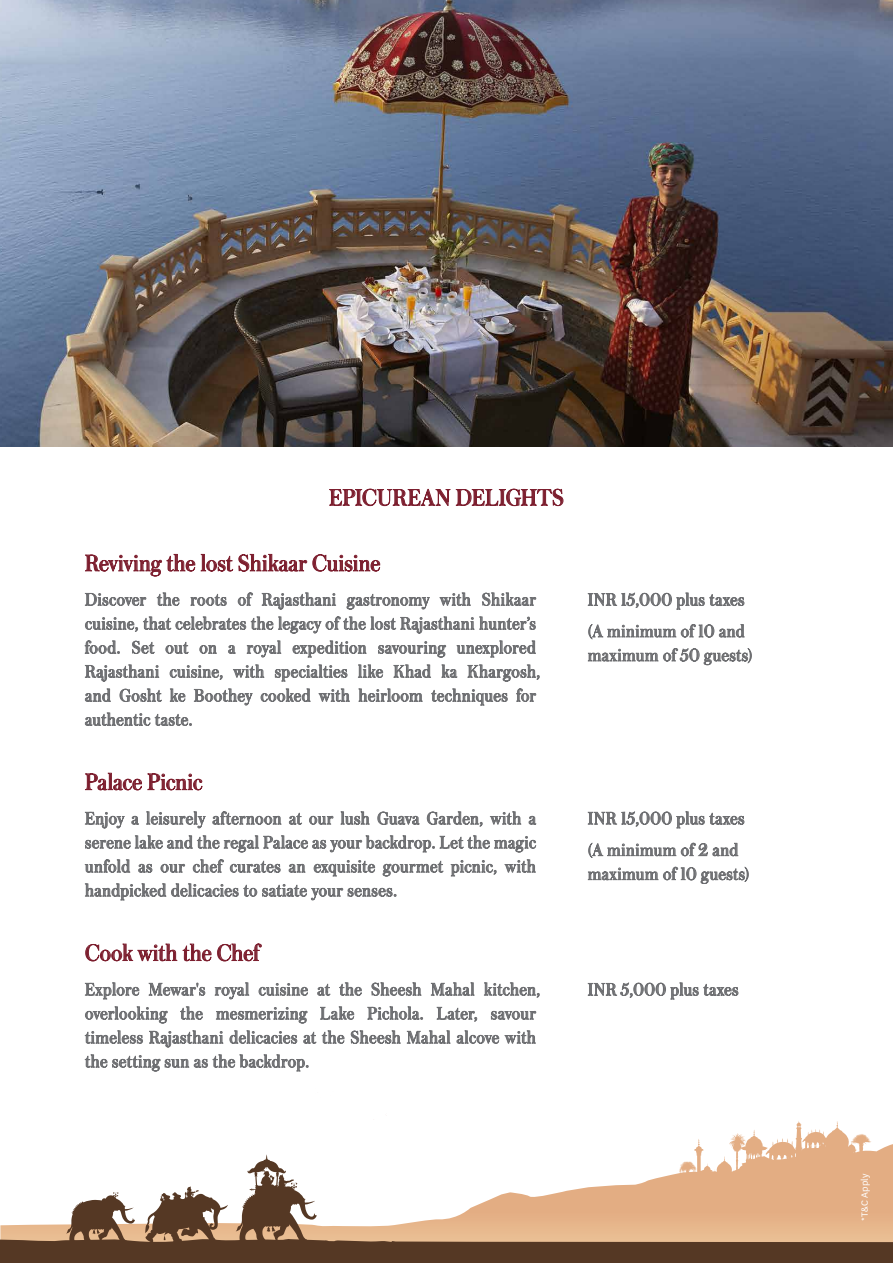
<style>
.page{position:relative;width:893px;height:1263px;background:#fff}
.page>*{position:absolute;margin:0;border:0;box-sizing:border-box;transform-origin:0 0}
.t1{font:24px "Austin Hairline";letter-spacing:.02em;color:#7c1e2e}
.t2{font:18px/24px "Austin Hairline";letter-spacing:.035em;color:#6d6e71}
.t3{font:10.5px "National";letter-spacing:.015em;color:#fff}
</style>
<div class="page">
<svg style="left:792px;top:1121px;width:7px;height:29px"></svg>
<svg style="left:0;top:1154px;width:893px;height:109px"></svg>
<img style="left:0;top:0;width:893px;height:446px">
<svg style="left:329px;top:489px;width:121px;height:17px"></svg>
<svg style="left:456px;top:489px;width:107px;height:18px"></svg>
<svg style="left:85px;top:773px;width:57px;height:17px"></svg>
<svg style="left:148px;top:774px;width:54px;height:16px"></svg>
<svg style="left:85px;top:812px;width:39px;height:16px"></svg>
<svg style="left:132px;top:816px;width:7px;height:8px"></svg>
<svg style="left:146px;top:812px;width:59px;height:16px"></svg>
<svg style="left:213px;top:811px;width:68px;height:13px"></svg>
<svg style="left:289px;top:812px;width:13px;height:12px"></svg>
<svg style="left:309px;top:816px;width:24px;height:8px"></svg>
<svg style="left:341px;top:812px;width:28px;height:13px"></svg>
<svg style="left:378px;top:812px;width:41px;height:12px"></svg>
<svg style="left:427px;top:812px;width:55px;height:14px"></svg>
<svg style="left:490px;top:812px;width:31px;height:12px"></svg>
<svg style="left:529px;top:816px;width:7px;height:8px"></svg>
<svg style="left:85px;top:836px;width:349px;height:16px"></svg>
<svg style="left:440px;top:836px;width:96px;height:16px"></svg>
<svg style="left:85px;top:859px;width:45px;height:13px"></svg>
<svg style="left:139px;top:864px;width:13px;height:9px"></svg>
<svg style="left:161px;top:864px;width:24px;height:8px"></svg>
<svg style="left:193px;top:859px;width:31px;height:13px"></svg>
<svg style="left:230px;top:860px;width:50px;height:13px"></svg>
<svg style="left:289px;top:864px;width:16px;height:8px"></svg>
<svg style="left:314px;top:860px;width:61px;height:16px"></svg>
<svg style="left:383px;top:860px;width:60px;height:16px"></svg>
<svg style="left:451px;top:860px;width:45px;height:16px"></svg>
<svg style="left:505px;top:860px;width:31px;height:12px"></svg>
<svg style="left:85px;top:884px;width:153px;height:16px"></svg>
<svg style="left:244px;top:884px;width:152px;height:16px"></svg>
<svg style="left:588px;top:811px;width:156px;height:17px"></svg>
<svg style="left:589px;top:843px;width:149px;height:15px"></svg>
<svg style="left:588px;top:867px;width:160px;height:17px"></svg>
<svg style="left:86px;top:944px;width:91px;height:17px"></svg>
<svg style="left:183px;top:944px;width:28px;height:17px"></svg>
<svg style="left:217px;top:944px;width:45px;height:17px"></svg>
<svg style="left:85px;top:983px;width:54px;height:16px"></svg>
<svg style="left:149px;top:983px;width:56px;height:13px"></svg>
<svg style="left:215px;top:983px;width:34px;height:16px"></svg>
<svg style="left:259px;top:983px;width:49px;height:13px"></svg>
<svg style="left:318px;top:983px;width:12px;height:12px"></svg>
<svg style="left:339px;top:983px;width:22px;height:12px"></svg>
<svg style="left:431px;top:983px;width:43px;height:12px"></svg>
<svg style="left:484px;top:983px;width:55px;height:14px"></svg>
<svg style="left:85px;top:1007px;width:82px;height:16px"></svg>
<svg style="left:180px;top:1007px;width:22px;height:12px"></svg>
<svg style="left:216px;top:1007px;width:91px;height:16px"></svg>
<svg style="left:320px;top:1007px;width:34px;height:12px"></svg>
<svg style="left:368px;top:982px;width:55px;height:37px"></svg>
<svg style="left:437px;top:1007px;width:40px;height:14px"></svg>
<svg style="left:491px;top:1011px;width:45px;height:9px"></svg>
<svg style="left:85px;top:1031px;width:58px;height:13px"></svg>
<svg style="left:149px;top:1031px;width:74px;height:16px"></svg>
<svg style="left:230px;top:1031px;width:67px;height:13px"></svg>
<svg style="left:304px;top:1031px;width:12px;height:12px"></svg>
<svg style="left:322px;top:1031px;width:22px;height:12px"></svg>
<svg style="left:351px;top:1030px;width:49px;height:14px"></svg>
<svg style="left:407px;top:1031px;width:43px;height:12px"></svg>
<svg style="left:457px;top:1031px;width:42px;height:12px"></svg>
<svg style="left:505px;top:1031px;width:31px;height:12px"></svg>
<svg style="left:85px;top:1055px;width:223px;height:16px"></svg>
<svg style="left:588px;top:982px;width:150px;height:17px"></svg>
<svg style="left:85px;top:553px;width:451px;height:128px"></svg>
<svg style="left:442px;top:665px;width:15px;height:13px"></svg>
<svg style="left:468px;top:665px;width:71px;height:16px"></svg>
<svg style="left:85px;top:689px;width:26px;height:13px"></svg>
<svg style="left:120px;top:689px;width:41px;height:13px"></svg>
<svg style="left:170px;top:689px;width:15px;height:12px"></svg>
<svg style="left:194px;top:689px;width:58px;height:16px"></svg>
<svg style="left:261px;top:689px;width:49px;height:12px"></svg>
<svg style="left:319px;top:689px;width:31px;height:12px"></svg>
<svg style="left:359px;top:689px;width:63px;height:12px"></svg>
<svg style="left:431px;top:689px;width:76px;height:16px"></svg>
<svg style="left:516px;top:689px;width:20px;height:12px"></svg>
<svg style="left:85px;top:713px;width:107px;height:13px"></svg>
<svg style="left:588px;top:592px;width:156px;height:17px"></svg>
<svg style="left:589px;top:624px;width:155px;height:15px"></svg>
<svg style="left:588px;top:648px;width:164px;height:17px"></svg>
<h1 class="t1" style="left:329px;top:481px;width:236px">EPICUREAN DELIGHTS</h1>
<h1 class="t1" style="left:85px;top:547px;width:296px">Reviving the lost Shikaar Cuisine</h1>
<p class="t2" style="left:85px;top:587px;width:456px">Discover the roots of Rajasthani gastronomy with Shikaar cuisine, that celebrates the legacy of the lost Rajasthani hunter’s food. Set out on a royal expedition savouring unexplored Rajasthani cuisine, with specialties like Khad ka Khargosh, and Gosht ke Boothey cooked with heirloom techniques for authentic taste.</p>
<p class="t2" style="left:588px;top:583px;width:158px;line-height:31.5px">INR 15,000 plus taxes (A minimum of 10 and</p>
<p class="t2" style="left:588px;top:643px;width:166px">maximum of 50 guests)</p>
<h1 class="t1" style="left:85px;top:765px;width:119px">Palace Picnic</h1>
<p class="t2" style="left:85px;top:806px;width:452px;text-align:justify">Enjoy a leisurely afternoon at our lush Guava Garden, with a serene lake and the regal Palace as your backdrop. Let the magic unfold as our chef curates an exquisite gourmet picnic, with handpicked delicacies to satiate your senses.</p>
<p class="t2" style="left:588px;top:802px;width:158px;line-height:31.5px">INR 15,000 plus taxes (A minimum of 2 and</p>
<p class="t2" style="left:588px;top:861px;width:163px">maximum of 10 guests)</p>
<h1 class="t1" style="left:85px;top:936px;width:175px">Cook with the Chef</h1>
<p class="t2" style="left:85px;top:977px;width:456px">Explore Mewar's royal cuisine at the Sheesh Mahal kitchen, overlooking the mesmerizing Lake Pichola. Later, savour timeless Rajasthani delicacies at the Sheesh Mahal alcove with the setting sun as the backdrop.</p>
<p class="t2" style="left:588px;top:977px;width:152px">INR 5,000 plus taxes</p>
<p class="t3" style="left:858px;top:1221px;width:49px;rotate:-90deg">*T&amp;C Apply</p>
</div>
